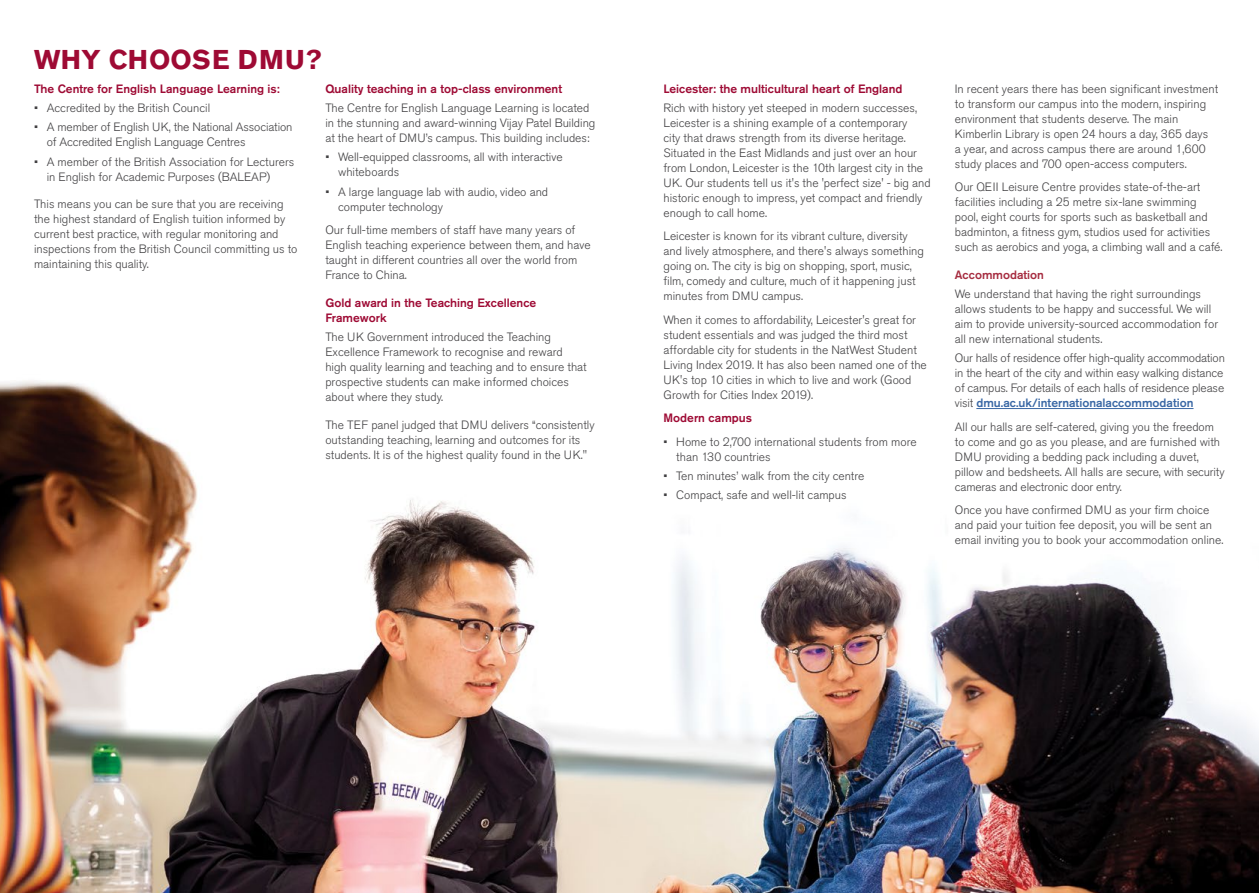
<style>
.page{position:relative;width:1259px;height:893px;background:#fff}
.page>*{position:absolute;margin:0;border:0;box-sizing:border-box;transform-origin:0 0}
.t1{font:700 27px "Akzidenz Grotesk Pro";letter-spacing:.01em;color:#9e0a34}
.t2{font:300 12px/15px "Akzidenz Grotesk Pro";color:#414042}
.t3{font:500 12px/15px "Akzidenz Grotesk Pro";color:#9e0a34}
.t4{font:500 12px "Akzidenz Grotesk Pro";color:#a62c40}
.s1{font-weight:500;color:#3a68a5}
</style>
<div class="page">
<img style="left:0;top:381px;width:1259px;height:512px">
<hr style="left:976px;top:408px;width:217px;height:1px;background:#3a68a5">
<h1 class="t1" style="left:34px;top:42px;width:289px">WHY CHOOSE DMU?</h1>
<p class="t3" style="left:34px;top:81px;width:247px">The Centre for English Language Learning is:</p>
<p class="t2" style="left:34px;top:100px;width:178px">• Accredited by the British Council</p>
<p class="t2" style="left:47px;top:120px;width:247px;text-indent:-13px">• A member of English UK, the National Association of Accredited English Language Centres</p>
<p class="t2" style="left:47px;top:154px;width:249px;text-indent:-13px">• A member of the British Association for Lecturers in English for Academic Purposes (BALEAP)</p>
<p class="t2" style="left:34px;top:197px;width:265px">This means you can be sure that you are receiving the highest standard of English tuition informed by current best practice, with regular monitoring and inspections from the British Council committing us to maintaining this quality.</p>
<p class="t3" style="left:325px;top:81px;width:238px">Quality teaching in a top-class environment</p>
<p class="t2" style="left:325px;top:100px;width:271px">The Centre for English Language Learning is located in the stunning and award-winning Vijay Patel Building at the heart of DMU’s campus. This building includes:</p>
<p class="t2" style="left:338px;top:150px;width:226px;text-indent:-13px">• Well-equipped classrooms, all with interactive whiteboards</p>
<p class="t2" style="left:338px;top:184px;width:211px;text-indent:-13px">• A large language lab with audio, video and computer technology</p>
<p class="t2" style="left:325px;top:222px;width:267px">Our full-time members of staff have many years of English teaching experience between them, and have taught in different countries all over the world from France to China.</p>
<p class="t3" style="left:325px;top:295px;width:212px">Gold award in the Teaching Excellence<br>Framework</p>
<p class="t2" style="left:325px;top:329px;width:263px">The UK Government introduced the Teaching Excellence Framework to recognise and reward high quality learning and teaching and to ensure that prospective students can make informed choices about where they study.</p>
<p class="t2" style="left:325px;top:417px;width:271px">The TEF panel judged that DMU delivers “consistently outstanding teaching, learning and outcomes for its students. It is of the highest quality found in the UK."</p>
<p class="t3" style="left:663px;top:81px;width:240px">Leicester: the multicultural heart of England</p>
<p class="t2" style="left:663px;top:100px;width:269px">Rich with history yet steeped in modern successes, Leicester is a shining example of a contemporary<br>city that draws strength from its diverse heritage.<br>Situated in the East Midlands and just over an hour from London, Leicester is the 10th largest city in the UK. Our students tell us it's the 'perfect size' - big and historic enough to impress, yet compact and friendly enough to call home.</p>
<p class="t2" style="left:663px;top:229px;width:262px">Leicester is known for its vibrant culture, diversity and lively atmosphere, and there's always something going on. The city is big on shopping, sport, music, film, comedy and culture, much of it happening just minutes from DMU campus.</p>
<p class="t2" style="left:663px;top:312px;width:265px">When it comes to affordability, Leicester's great for student essentials and was judged the third most affordable city for students in the NatWest Student Living Index 2019. It has also been named one of the UK's top 10 cities in which to live and work (Good Growth for Cities Index 2019).</p>
<p class="t3" style="left:663px;top:410px;width:90px">Modern campus</p>
<p class="t2" style="left:676px;top:434px;width:242px;text-indent:-13px">• Home to 2,700 international students from more than 130 countries</p>
<p class="t2" style="left:663px;top:468px;width:202px">• Ten minutes’ walk from the city centre</p>
<p class="t2" style="left:663px;top:488px;width:185px">• Compact, safe and well-lit campus</p>
<p class="t2" style="left:955px;top:81px;width:265px">In recent years there has been significant investment to transform our campus into the modern, inspiring environment that students deserve. The main Kimberlin Library is open 24 hours a day, 365 days<br>a year, and across campus there are around 1,600 study places and 700 open-access computers.</p>
<p class="t2" style="left:955px;top:179px;width:269px">Our QEII Leisure Centre provides state-of-the-art facilities including a 25 metre six-lane swimming pool, eight courts for sports such as basketball and badminton, a fitness gym, studios used for activities such as aerobics and yoga, a climbing wall and a café.</p>
<p class="t4" style="left:955px;top:267px;width:91px">Accommodation</p>
<p class="t2" style="left:955px;top:286px;width:265px">We understand that having the right surroundings allows students to be happy and successful. We will aim to provide university-sourced accommodation for all new international students.</p>
<p class="t2" style="left:955px;top:351px;width:272px">Our halls of residence offer high-quality accommodation in the heart of the city and within easy walking distance of campus. For details of each halls of residence please visit <span class="s1">dmu.ac.uk/internationalaccommodation</span></p>
<p class="t2" style="left:955px;top:419px;width:271px">All our halls are self-catered, giving you the freedom to come and go as you please, and are furnished with DMU providing a bedding pack including a duvet, pillow and bedsheets. All halls are secure, with security cameras and electronic door entry.</p>
<p class="t2" style="left:955px;top:503px;width:270px">Once you have confirmed DMU as your firm choice and paid your tuition fee deposit, you will be sent an email inviting you to book your accommodation online.</p>
</div>
